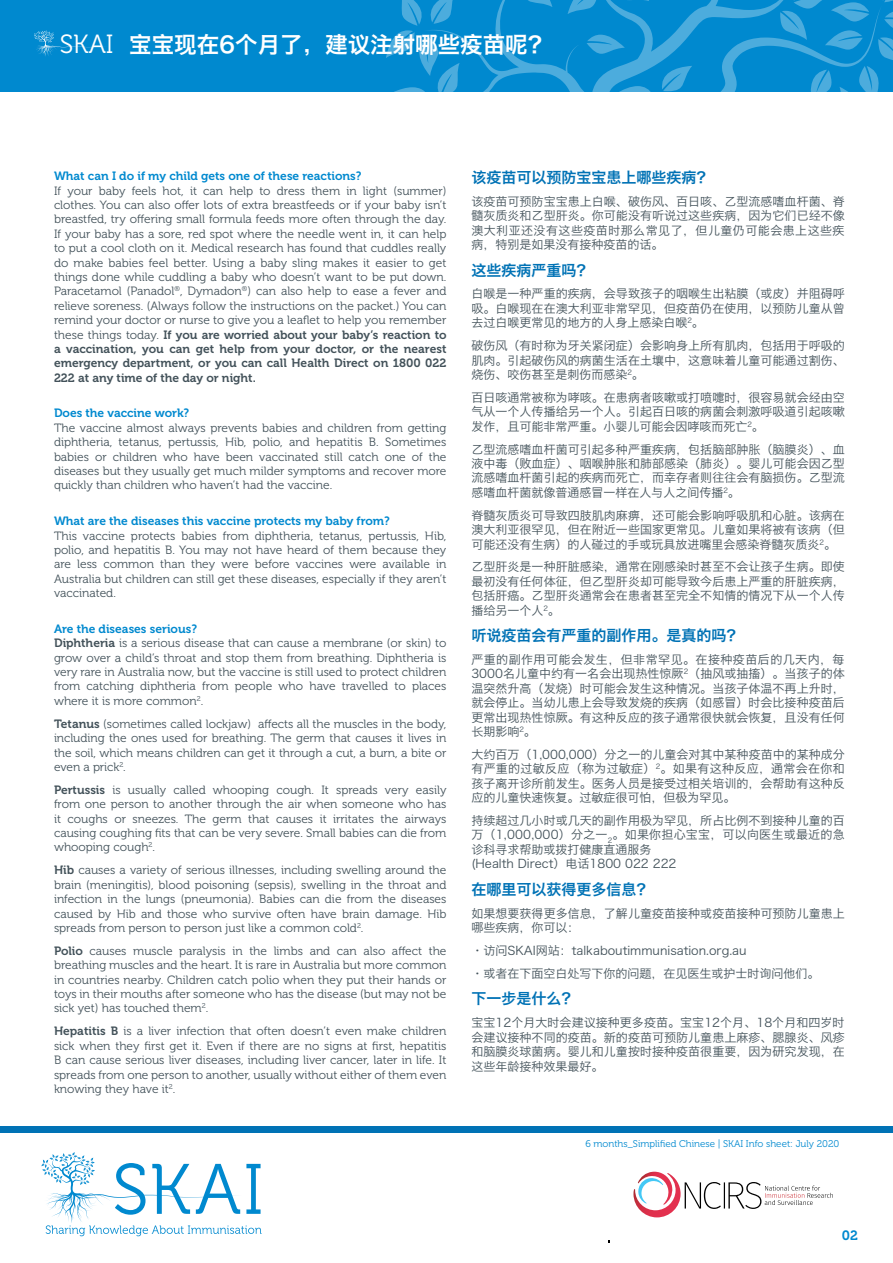
<style>
.page{position:relative;width:893px;height:1263px;background:#fff}
.page>*{position:absolute;margin:0;border:0;box-sizing:border-box;transform-origin:0 0}
.t1{font:22.5px "Hiragino Sans GB W6";color:#fff}
.t2{font:15px "Hiragino Sans GB W6";color:#0072b5}
.t3{font:13.5px "Museo 700";color:#0089cf}
.t4{font:12px/14.4px "Museo 300";color:#43525a;text-align:justify}
.t5{font:12px/14.4px "Hiragino Sans GB W3";letter-spacing:.005em;color:#43525a;text-align:justify}
.t6{font:12px/14.4px "Museo 700";color:#43525a;text-align:justify}
.t7{font:12px "Museo 700";color:#0089cf}
.t8{font:9.75px "Museo 300";color:#0089cf}
.s1{font-family:"Museo 300";font-size:26.25px}
.s2{font-family:"Museo 300"}
.s3{font-family:"Museo 700"}
</style>
<div class="page">
<div style="left:0;top:0;width:893px;height:91px;background:#0089cf"></div>
<svg style="left:386px;top:0;width:507px;height:92px"></svg>
<svg style="left:34px;top:31px;width:69px;height:25px"></svg>
<div style="left:0;top:1126px;width:893px;height:7px;background:#0072b5"></div>
<svg style="left:41px;top:1152px;width:221px;height:84px"></svg>
<svg style="left:633px;top:1172px;width:200px;height:45px"></svg>
<h1 class="t1" style="left:60px;top:30px;width:492px"><span class="s1">SKAI</span> 宝宝现在6个月了，建议注射哪些疫苗呢？</h1>
<p class="t7" style="left:54px;top:169px;width:309px">What can I do if my child gets one of these reactions?</p>
<p class="t4" style="left:54px;top:183px;width:394px">If your baby feels hot, it can help to dress them in light (summer) clothes. You can also offer lots of extra breastfeeds or if your baby isn’t breastfed, try offering small formula feeds more often through the day.<br>If your baby has a sore, red spot where the needle went in, it can help to put a cool cloth on it. Medical research has found that cuddles really do make babies feel better. Using a baby sling makes it easier to get things done while cuddling a baby who doesn’t want to be put down.<br>Paracetamol (Panadol<sup>®</sup>, Dymadon<sup>®</sup>) can also help to ease a fever and relieve soreness. (Always follow the instructions on the packet.) You can remind your doctor or nurse to give you a leaflet to help you remember</p>
<p class="t6" style="left:54px;top:327px;width:394px"><span class="s2">these things today.</span> If you are worried about your baby’s reaction to a vaccination, you can get help from your doctor, or the nearest emergency department, or you can call Health Direct on 1800 022<br>222 at any time of the day or night.</p>
<p class="t7" style="left:54px;top:407px;width:137px">Does the vaccine work?</p>
<p class="t4" style="left:54px;top:421px;width:394px">The vaccine almost always prevents babies and children from getting diphtheria, tetanus, pertussis, Hib, polio, and hepatitis B. Sometimes babies or children who have been vaccinated still catch one of the diseases but they usually get much milder symptoms and recover more quickly than children who haven’t had the vaccine.</p>
<p class="t7" style="left:54px;top:514px;width:337px">What are the diseases this vaccine protects my baby from?</p>
<p class="t4" style="left:54px;top:528px;width:394px">This vaccine protects babies from diphtheria, tetanus, pertussis, Hib, polio, and hepatitis B. You may not have heard of them because they are less common than they were before vaccines were available in Australia but children can still get these diseases, especially if they aren’t vaccinated.</p>
<p class="t7" style="left:54px;top:622px;width:145px">Are the diseases serious?</p>
<p class="t4" style="left:54px;top:636px;width:394px"><span class="s3">Diphtheria</span> is a serious disease that can cause a membrane (or skin) to grow over a child’s throat and stop them from breathing. Diphtheria is very rare in Australia now, but the vaccine is still used to protect children from catching diphtheria from people who have travelled to places where it is more common<sup>2</sup>.</p>
<p class="t4" style="left:54px;top:717px;width:394px"><span class="s3">Tetanus</span> (sometimes called lockjaw) affects all the muscles in the body, including the ones used for breathing. The germ that causes it lives in the soil, which means children can get it through a cut, a burn, a bite or even a prick<sup>2</sup>.</p>
<p class="t4" style="left:54px;top:783px;width:394px"><span class="s3">Pertussis</span> is usually called whooping cough. It spreads very easily from one person to another through the air when someone who has it coughs or sneezes. The germ that causes it irritates the airways causing coughing fits that can be very severe. Small babies can die from whooping cough<sup>2</sup>.</p>
<p class="t4" style="left:54px;top:863px;width:394px"><span class="s3">Hib</span> causes a variety of serious illnesses, including swelling around the brain (meningitis), blood poisoning (sepsis), swelling in the throat and infection in the lungs (pneumonia). Babies can die from the diseases caused by Hib and those who survive often have brain damage. Hib spreads from person to person just like a common cold<sup>2</sup>.</p>
<p class="t4" style="left:54px;top:944px;width:394px"><span class="s3">Polio</span> causes muscle paralysis in the limbs and can also affect the breathing muscles and the heart. It is rare in Australia but more common in countries nearby. Children catch polio when they put their hands or toys in their mouths after someone who has the disease (but may not be sick yet) has touched them<sup>2</sup>.</p>
<p class="t4" style="left:54px;top:1024px;width:394px"><span class="s3">Hepatitis B</span> is a liver infection that often doesn’t even make children sick when they first get it. Even if there are no signs at first, hepatitis B can cause serious liver diseases, including liver cancer, later in life. It spreads from one person to another, usually without either of them even knowing they have it<sup>2</sup>.</p>
<p class="t2" style="left:471px;top:167px;width:241px">该疫苗可以预防宝宝患上哪些疾病？</p>
<p class="t5" style="left:471px;top:194px;width:375px">该疫苗可预防宝宝患上白喉、破伤风、百日咳、乙型流感嗜血杆菌、脊髓灰质炎和乙型肝炎。你可能没有听说过这些疾病，因为它们已经不像澳大利亚还没有这些疫苗时那么常见了，但儿童仍可能会患上这些疾病，特别是如果没有接种疫苗的话。</p>
<p class="t2" style="left:471px;top:260px;width:121px">这些疾病严重吗？</p>
<p class="t5" style="left:471px;top:286px;width:375px">白喉是一种严重的疾病，会导致孩子的咽喉生出粘膜（或皮）并阻碍呼吸。白喉现在在澳大利亚非常罕见，但疫苗仍在使用，以预防儿童从曾去过白喉更常见的地方的人身上感染白喉<sup>2</sup>。</p>
<p class="t5" style="left:471px;top:338px;width:375px">破伤风（有时称为牙关紧闭症）会影响身上所有肌肉，包括用于呼吸的肌肉。引起破伤风的病菌生活在土壤中，这意味着儿童可能通过割伤、烧伤、咬伤甚至是刺伤而感染<sup>2</sup>。</p>
<p class="t5" style="left:471px;top:390px;width:375px">百日咳通常被称为哮咳。在患病者咳嗽或打喷嚏时，很容易就会经由空气从一个人传播给另一个人。引起百日咳的病菌会刺激呼吸道引起咳嗽发作，且可能非常严重。小婴儿可能会因哮咳而死亡<sup>2</sup>。</p>
<p class="t5" style="left:471px;top:442px;width:375px">乙型流感嗜血杆菌可引起多种严重疾病，包括脑部肿胀（脑膜炎）、血液中毒（败血症）、咽喉肿胀和肺部感染（肺炎）。婴儿可能会因乙型流感嗜血杆菌引起的疾病而死亡，而幸存者则往往会有脑损伤。乙型流感嗜血杆菌就像普通感冒一样在人与人之间传播<sup>2</sup>。</p>
<p class="t5" style="left:471px;top:508px;width:375px">脊髓灰质炎可导致四肢肌肉麻痹，还可能会影响呼吸肌和心脏。该病在澳大利亚很罕见，但在附近一些国家更常见。儿童如果将被有该病（但可能还没有生病）的人碰过的手或玩具放进嘴里会感染脊髓灰质炎<sup>2</sup>。</p>
<p class="t5" style="left:471px;top:559px;width:375px">乙型肝炎是一种肝脏感染，通常在刚感染时甚至不会让孩子生病。即使最初没有任何体征，但乙型肝炎却可能导致今后患上严重的肝脏疾病，包括肝癌。乙型肝炎通常会在患者甚至完全不知情的情况下从一个人传播给另一个人<sup>2</sup>。</p>
<p class="t2" style="left:471px;top:626px;width:271px">听说疫苗会有严重的副作用。是真的吗？</p>
<p class="t5" style="left:471px;top:652px;width:375px">严重的副作用可能会发生，但非常罕见。在接种疫苗后的几天内，每3000名儿童中约有一名会出现热性惊厥<sup>2</sup>（抽风或抽搐）。当孩子的体温突然升高（发烧）时可能会发生这种情况。当孩子体温不再上升时，就会停止。当幼儿患上会导致发烧的疾病（如感冒）时会比接种疫苗后更常出现热性惊厥。有这种反应的孩子通常很快就会恢复，且没有任何长期影响<sup>2</sup>。</p>
<p class="t5" style="left:471px;top:747px;width:375px">大约百万（1,000,000）分之一的儿童会对其中某种疫苗中的某种成分有严重的过敏反应（称为过敏症）<sup>2</sup>。如果有这种反应，通常会在你和孩子离开诊所前发生。医务人员是接受过相关培训的，会帮助有这种反应的儿童快速恢复。过敏症很可怕，但极为罕见。</p>
<p class="t5" style="left:471px;top:813px;width:375px;text-align:left">持续超过几小时或几天的副作用极为罕见，所占比例不到接种儿童的百万（1,000,000）分之一<sub>2</sub>。如果你担心宝宝，可以向医生或最近的急诊科寻求帮助或拨打健康直通服务<br>(Health Direct）电话1800 022 222</p>
<p class="t2" style="left:471px;top:879px;width:181px">在哪里可以获得更多信息？</p>
<p class="t5" style="left:471px;top:906px;width:375px">如果想要获得更多信息，了解儿童疫苗接种或疫苗接种可预防儿童患上哪些疾病，你可以：</p>
<p class="t5" style="left:471px;top:943px;width:277px">•访问SKAI网站：talkaboutimmunisation.org.au</p>
<p class="t5" style="left:471px;top:966px;width:349px">•或者在下面空白处写下你的问题，在见医生或护士时询问他们。</p>
<p class="t2" style="left:471px;top:989px;width:106px">下一步是什么？</p>
<p class="t5" style="left:471px;top:1015px;width:375px">宝宝12个月大时会建议接种更多疫苗。宝宝12个月、18个月和四岁时会建议接种不同的疫苗。新的疫苗可预防儿童患上麻疹、腮腺炎、风疹和脑膜炎球菌病。婴儿和儿童按时接种疫苗很重要，因为研究发现，在这些年龄接种效果最好。</p>
<p class="t8" style="left:585px;top:1138px;width:255px">6 months_Simplified Chinese | SKAI Info sheet: July 2020</p>
<p class="t3" style="left:842px;top:1227px;width:17px">02</p>
</div>
